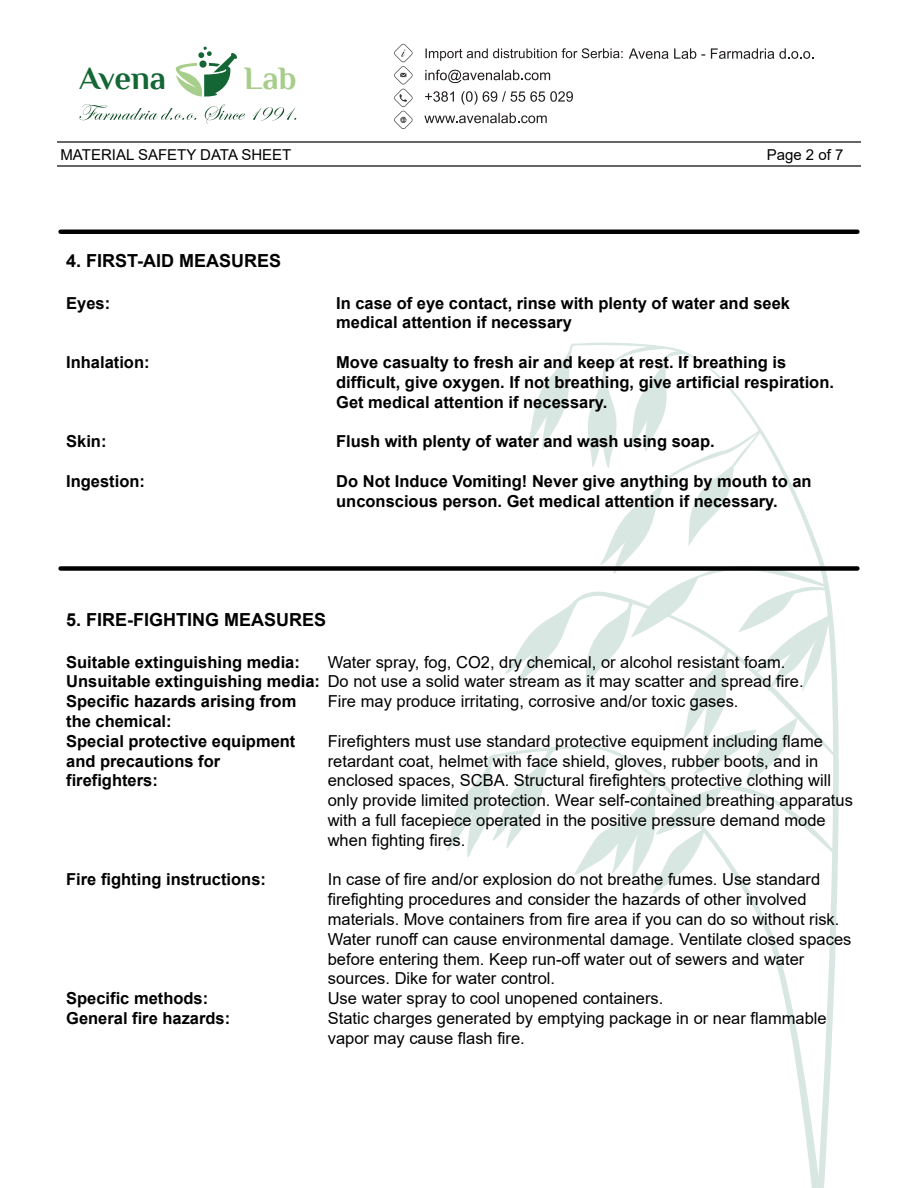
<style>
.page{position:relative;width:918px;height:1188px;background:#fff}
.page>*{position:absolute;margin:0;border:0;box-sizing:border-box;transform-origin:0 0}
.t1{font:700 32.55px "Philosopher";letter-spacing:-.005em;color:#146735}
.t2{font:700 32.55px "Philosopher";color:#a8cd8a}
.t3{font:700 18px "Arial";color:#000}
.t4{font:16.5px/19.8px "Arial";color:#000}
.t5{font:700 16.5px/19.8px "Arial";color:#000}
.t6{font:15px "Arial";color:#000}
</style>
<div class="page">
<svg style="left:820px;top:686px;width:19px;height:502px"></svg>
<svg style="left:749px;top:899px;width:71px;height:289px"></svg>
<svg style="left:447px;top:343px;width:387px;height:556px"></svg>
<svg style="left:629px;top:48px;width:76px;height:11px"></svg>
<svg style="left:711px;top:48px;width:102px;height:11px"></svg>
<svg style="left:425px;top:70px;width:125px;height:13px"></svg>
<svg style="left:425px;top:91px;width:29px;height:11px"></svg>
<svg style="left:461px;top:91px;width:112px;height:14px"></svg>
<svg style="left:424px;top:113px;width:123px;height:10px"></svg>
<svg style="left:176px;top:46px;width:61px;height:51px"></svg>
<svg style="left:426px;top:48px;width:197px;height:13px"></svg>
<svg style="left:394px;top:44px;width:19px;height:85px"></svg>
<svg style="left:79px;top:104px;width:117px;height:16px"></svg>
<svg style="left:205px;top:104px;width:40px;height:20px"></svg>
<svg style="left:253px;top:107px;width:43px;height:14px"></svg>
<hr style="left:57px;top:141px;width:804px;height:2px;background:#353535">
<hr style="left:57px;top:165px;width:804px;height:2px;background:#353535">
<div style="left:61px;top:566px;width:796px;height:5px;background:#000"></div>
<hr style="left:61px;top:230px;width:796px;height:4px;background:#000">
<h1 class="t1" style="left:79px;top:61px;width:88px">Avena</h1>
<h1 class="t2" style="left:244px;top:61px;width:54px">Lab</h1>
<p class="t6" style="left:61px;top:144px;width:232px">MATERIAL SAFETY DATA SHEET</p>
<p class="t6" style="left:767px;top:144px;width:78px">Page 2 of 7</p>
<p class="t3" style="left:66px;top:248px;width:217px">4. FIRST-AID MEASURES</p>
<p class="t5" style="left:66px;top:293px;width:46px">Eyes:</p>
<p class="t5" style="left:336px;top:293px;width:455px">In case of eye contact, rinse with plenty of water and seek medical attention if necessary</p>
<p class="t5" style="left:66px;top:352px;width:85px">Inhalation:</p>
<p class="t5" style="left:336px;top:352px;width:499px">Move casualty to fresh air and keep at rest. If breathing is difficult, give oxygen. If not breathing, give artificial respiration.<br>Get medical attention if necessary.</p>
<p class="t5" style="left:66px;top:432px;width:42px">Skin:</p>
<p class="t5" style="left:336px;top:432px;width:380px">Flush with plenty of water and wash using soap.</p>
<p class="t5" style="left:66px;top:471px;width:80px">Ingestion:</p>
<p class="t5" style="left:336px;top:471px;width:477px">Do Not Induce Vomiting! Never give anything by mouth to an unconscious person. Get medical attention if necessary.</p>
<p class="t3" style="left:66px;top:607px;width:262px">5. FIRE-FIGHTING MEASURES</p>
<p class="t5" style="left:66px;top:652px;width:255px">Suitable extinguishing media:<br>Unsuitable extinguishing media:<br>Specific hazards arising from the chemical:<br>Special protective equipment and precautions for<br>firefighters:</p>
<p class="t4" style="left:328px;top:652px;width:477px">Water spray, fog, CO2, dry chemical, or alcohol resistant foam.<br>Do not use a solid water stream as it may scatter and spread fire.<br>Fire may produce irritating, corrosive and/or toxic gases.</p>
<p class="t4" style="left:328px;top:731px;width:527px">Firefighters must use standard protective equipment including flame retardant coat, helmet with face shield, gloves, rubber boots, and in enclosed spaces, SCBA. Structural firefighters protective clothing will only provide limited protection. Wear self-contained breathing apparatus with a full facepiece operated in the positive pressure demand mode when fighting fires.</p>
<p class="t4" style="left:328px;top:870px;width:525px">In case of fire and/or explosion do not breathe fumes. Use standard firefighting procedures and consider the hazards of other involved materials. Move containers from fire area if you can do so without risk.<br>Water runoff can cause environmental damage. Ventilate closed spaces before entering them. Keep run-off water out of sewers and water sources. Dike for water control.<br>Use water spray to cool unopened containers.<br>Static charges generated by emptying package in or near flammable vapor may cause flash fire.</p>
<p class="t5" style="left:66px;top:870px;width:201px">Fire fighting instructions:</p>
<p class="t5" style="left:66px;top:989px;width:166px">Specific methods:<br>General fire hazards:</p>
</div>
